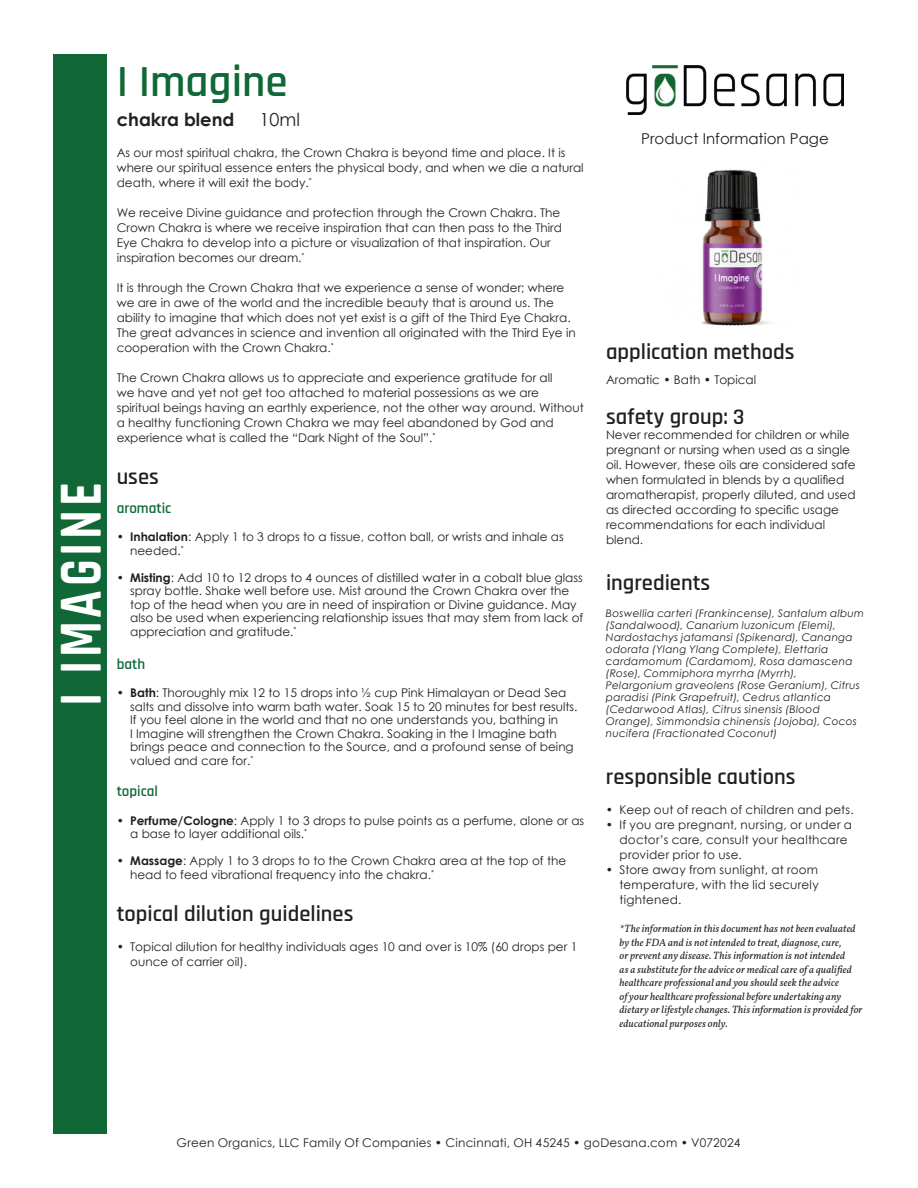
<style>
.page{position:relative;width:918px;height:1188px;background:#fff}
.page>*{position:absolute;margin:0;border:0;box-sizing:border-box;transform-origin:0 0}
.t1{font:700 61.8px "Rajdhani";letter-spacing:.075em;color:#fff;scale:.8 1}
.t2{font:600 45px "Rajdhani";color:#0f6835}
.t3{font:600 22.5px "Rajdhani";color:#1f2020}
.t4{font:700 18px "Century Gothic";color:#1f2020}
.t5{font:18px "Century Gothic";color:#1f2020}
.t6{font:15px "Century Gothic";color:#1f2020}
.t7{font:600 15px "Rajdhani";color:#0f6835}
.Paragraph_Style{font:12px/15px "Century Gothic";color:#1f2020}
.Paragraph_Style-2{font:12px/15px "Century Gothic";letter-spacing:.02em;color:#1f2020}
.Paragraph_Style-3{font:italic 10.5px/12px "Century Gothic";letter-spacing:.025em;color:#1f2020}
.t8{font:italic 10.5px/13.5px "Vollkorn";letter-spacing:.01em;color:#1f2020}
.s1{font-weight:700}
</style>
<div class="page">
<div style="left:53px;top:54px;width:54px;height:1080px;background:#0f6835"></div>
<img style="left:627px;top:66px;width:216px;height:49px">
<img style="left:701px;top:169px;width:69px;height:157px">
<p class="t1" style="left:43px;top:706px;width:281px;rotate:-90deg">I IMAGINE</p>
<p class="t2" style="left:117px;top:55px;width:172px">I Imagine</p>
<p class="t4" style="left:117px;top:106px;width:119px">chakra blend</p>
<p class="t5" style="left:260px;top:107px;width:42px">10ml</p>
<p class="Paragraph_Style" style="left:117px;top:145px;width:468px">As our most spiritual chakra, the Crown Chakra is beyond time and place. It is where our spiritual essence enters the physical body, and when we die a natural death, where it will exit the body.<sup>*</sup></p>
<p class="Paragraph_Style" style="left:117px;top:205px;width:447px">We receive Divine guidance and protection through the Crown Chakra. The Crown Chakra is where we receive inspiration that can then pass to the Third Eye Chakra to develop into a picture or visualization of that inspiration. Our inspiration becomes our dream.<sup>*</sup></p>
<p class="Paragraph_Style" style="left:117px;top:280px;width:461px">It is through the Crown Chakra that we experience a sense of wonder; where we are in awe of the world and the incredible beauty that is around us. The ability to imagine that which does not yet exist is a gift of the Third Eye Chakra.<br>The great advances in science and invention all originated with the Third Eye in cooperation with the Crown Chakra.<sup>*</sup></p>
<p class="Paragraph_Style" style="left:117px;top:370px;width:437px">The Crown Chakra allows us to appreciate and experience gratitude for all</p>
<p class="Paragraph_Style" style="left:117px;top:385px;width:424px">we have and yet not get too attached to material possessions as we are</p>
<p class="Paragraph_Style" style="left:117px;top:400px;width:469px">spiritual beings having an earthly experience, not the other way around. Without a healthy functioning Crown Chakra we may feel abandoned by God and experience what is called the “Dark Night of the Soul”.<sup>*</sup></p>
<p class="t3" style="left:117px;top:464px;width:44px">uses</p>
<p class="t7" style="left:117px;top:499px;width:56px">aromatic</p>
<p class="Paragraph_Style" style="left:130px;top:530px;width:435px;line-height:13.5px;text-indent:-14px"><span class="s1">• Inhalation</span>: Apply 1 to 3 drops to a tissue, cotton ball, or wrists and inhale as needed.<sup>*</sup></p>
<p class="Paragraph_Style" style="left:130px;top:571px;width:455px;line-height:13.5px;text-indent:-14px"><span class="s1">• Misting</span>: Add 10 to 12 drops to 4 ounces of distilled water in a cobalt blue glass spray bottle. Shake well before use. Mist around the Crown Chakra over the top of the head when you are in need of inspiration or Divine guidance. May also be used when experiencing relationship issues that may stem from lack of appreciation and gratitude.<sup>*</sup></p>
<p class="t7" style="left:117px;top:655px;width:30px">bath</p>
<p class="Paragraph_Style" style="left:130px;top:686px;width:449px;line-height:13.5px;text-indent:-14px"><span class="s1">• Bath</span>: Thoroughly mix 12 to 15 drops into ½ cup Pink Himalayan or Dead Sea salts and dissolve into warm bath water. Soak 15 to 20 minutes for best results.<br>If you feel alone in the world and that no one understands you, bathing in<br>I Imagine will strengthen the Crown Chakra. Soaking in the I Imagine bath brings peace and connection to the Source, and a profound sense of being valued and care for.<sup>*</sup></p>
<p class="t7" style="left:117px;top:783px;width:43px">topical</p>
<p class="Paragraph_Style" style="left:130px;top:814px;width:456px;line-height:13.5px;text-indent:-14px"><span class="s1">• Perfume/Cologne</span>: Apply 1 to 3 drops to pulse points as a perfume, alone or as a base to layer additional oils.<sup>*</sup></p>
<p class="Paragraph_Style" style="left:130px;top:854px;width:437px;line-height:13.5px;text-indent:-14px"><span class="s1">• Massage</span>: Apply 1 to 3 drops to to the Crown Chakra area at the top of the head to feed vibrational frequency into the chakra.<sup>*</sup></p>
<p class="t3" style="left:117px;top:900px;width:238px">topical dilution guidelines</p>
<p class="Paragraph_Style" style="left:130px;top:939px;width:449px;text-indent:-14px">• Topical dilution for healthy individuals ages 10 and over is 10% (60 drops per 1 ounce of carrier oil).</p>
<p class="t6" style="left:641px;top:128px;width:189px">Product Information Page</p>
<p class="t3" style="left:606px;top:339px;width:190px">application methods</p>
<p class="Paragraph_Style" style="left:606px;top:372px;width:152px">Aromatic • Bath • Topical</p>
<p class="t3" style="left:606px;top:403px;width:140px">safety group: 3</p>
<p class="Paragraph_Style" style="left:606px;top:427px;width:251px">Never recommended for children or while pregnant or nursing when used as a single oil. However, these oils are considered safe when formulated in blends by a qualified aromatherapist, properly diluted, and used as directed according to specific usage recommendations for each individual blend.</p>
<p class="t3" style="left:606px;top:570px;width:106px">ingredients</p>
<p class="Paragraph_Style-3" style="left:606px;top:607px;width:259px">Boswellia carteri (Frankincense), Santalum album (Sandalwood), Canarium luzonicum (Elemi), Nardostachys jatamansi (Spikenard), Cananga odorata (Ylang Ylang Complete), Elettaria cardamomum (Cardamom), Rosa damascena (Rose), Commiphora myrrha (Myrrh), Pelargonium graveolens (Rose Geranium), Citrus paradisi (Pink Grapefruit), Cedrus atlantica (Cedarwood Atlas), Citrus sinensis (Blood Orange), Simmondsia chinensis (Jojoba), Cocos nucifera (Fractionated Coconut)</p>
<p class="t3" style="left:606px;top:763px;width:191px">responsible cautions</p>
<p class="Paragraph_Style-2" style="left:606px;top:802px;width:249px">• Keep out of reach of children and pets.</p>
<p class="Paragraph_Style-2" style="left:619px;top:817px;width:234px;text-indent:-14px">• If you are pregnant, nursing, or under a doctor’s care, consult your healthcare provider prior to use.</p>
<p class="Paragraph_Style" style="left:619px;top:862px;width:201px;text-align:justify;text-indent:-14px">• Store away from sunlight, at room temperature, with the lid securely tightened.</p>
<p class="t8" style="left:620px;top:921px;width:245px">*The information in this document has not been evaluated by the FDA and is not intended to treat, diagnose, cure,<br>or prevent any disease. This information is not intended<br>as a substitute for the advice or medical care of a qualified healthcare professional and you should seek the advice<br>of your healthcare professional before undertaking any dietary or lifestyle changes. This information is provided for educational purposes only.</p>
<p class="Paragraph_Style-2" style="left:176px;top:1135px;width:566px">Green Organics, LLC Family Of Companies • Cincinnati, OH 45245 • goDesana.com • V072024</p>
</div>
